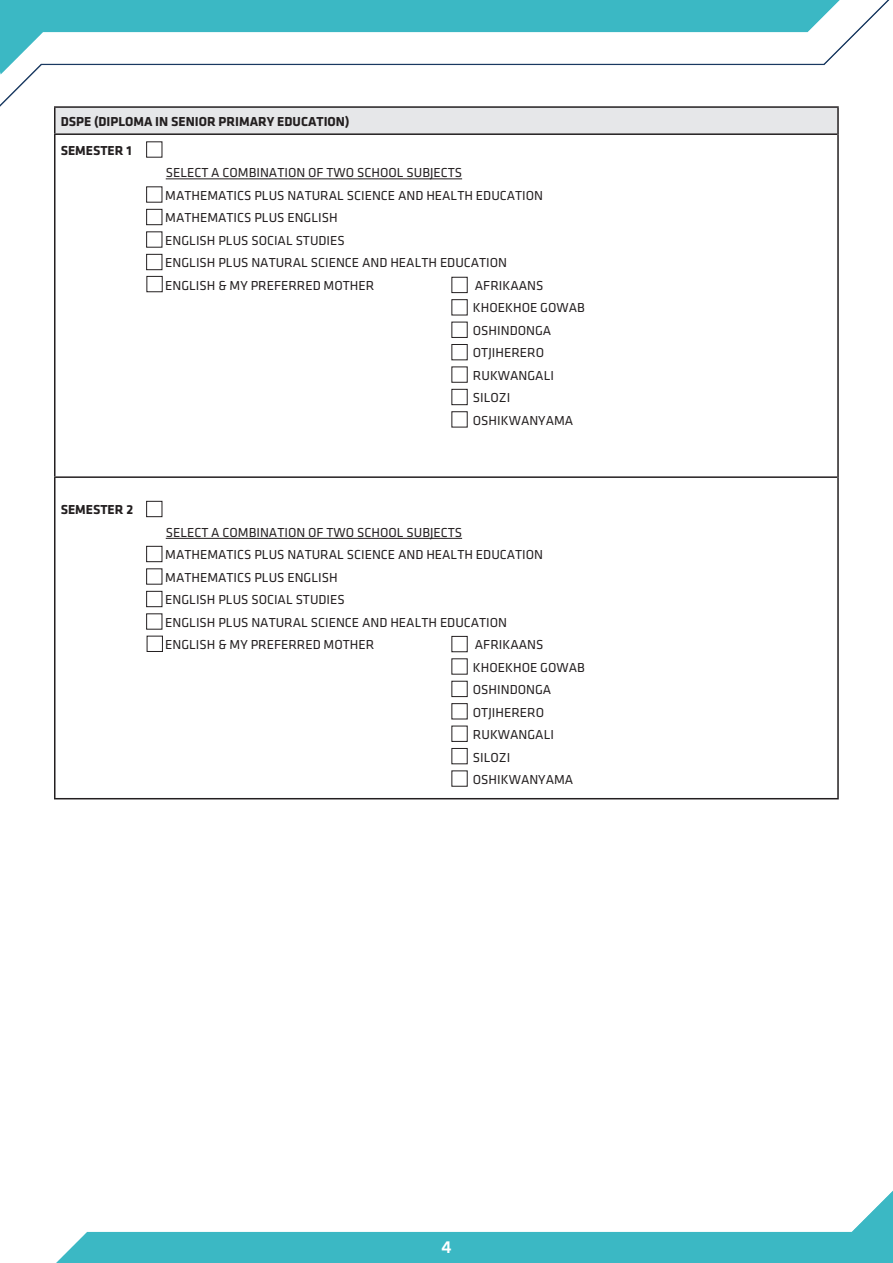
<style>
.page{position:relative;width:893px;height:1263px;background:#fff}
.page>*{position:absolute;margin:0;border:0;box-sizing:border-box;transform-origin:0 0}
.t1{font:500 18px "Klavika";color:#fff}
.t2{font:13.5px "Klavika";color:#231f20}
.t3{font:700 13.5px "Klavika";color:#231f20}
</style>
<div class="page">
<img style="left:0;top:0;width:893px;height:1263px">
<div style="left:55px;top:107px;width:783px;height:27px;background:#e6e7e9"></div>
<hr style="left:837px;top:108px;width:2px;height:26px;background:#231f20">
<hr style="left:837px;top:134px;width:2px;height:343px;background:#231f20">
<hr style="left:837px;top:477px;width:2px;height:321px;background:#231f20">
<hr style="left:54px;top:106px;width:785px;height:2px;background:#231f20">
<svg style="left:54px;top:108px;width:1px;height:25px"></svg>
<hr style="left:54px;top:133px;width:783px;height:2px;background:#231f20">
<hr style="left:54px;top:135px;width:1px;height:341px;background:#231f20">
<hr style="left:54px;top:476px;width:783px;height:2px;background:#231f20">
<hr style="left:54px;top:478px;width:1px;height:320px;background:#231f20">
<hr style="left:54px;top:798px;width:785px;height:1px;background:#231f20">
<hr style="left:166px;top:179px;width:296px;height:1px;background:#231f20">
<div style="left:146px;top:209px;width:16px;height:16px;border:1px solid #231f20"></div>
<div style="left:146px;top:254px;width:16px;height:16px;border:1px solid #231f20"></div>
<hr style="left:166px;top:538px;width:296px;height:1px;background:#231f20">
<div style="left:146px;top:501px;width:16px;height:16px;border:1px solid #231f20"></div>
<div style="left:146px;top:546px;width:16px;height:16px;border:1px solid #231f20"></div>
<div style="left:146px;top:568px;width:16px;height:16px;border:1px solid #231f20"></div>
<div style="left:146px;top:591px;width:16px;height:16px;border:1px solid #231f20"></div>
<div style="left:146px;top:613px;width:16px;height:16px;border:1px solid #231f20"></div>
<div style="left:146px;top:276px;width:17px;height:16px;border:1px solid #231f20"></div>
<div style="left:451px;top:277px;width:17px;height:16px;border:1px solid #231f20"></div>
<div style="left:451px;top:322px;width:17px;height:16px;border:1px solid #231f20"></div>
<div style="left:451px;top:299px;width:17px;height:16px;border:1px solid #231f20"></div>
<div style="left:451px;top:344px;width:17px;height:16px;border:1px solid #231f20"></div>
<div style="left:451px;top:389px;width:17px;height:16px;border:1px solid #231f20"></div>
<div style="left:451px;top:411px;width:17px;height:16px;border:1px solid #231f20"></div>
<div style="left:451px;top:636px;width:17px;height:16px;border:1px solid #231f20"></div>
<div style="left:451px;top:681px;width:17px;height:16px;border:1px solid #231f20"></div>
<div style="left:451px;top:726px;width:17px;height:16px;border:1px solid #231f20"></div>
<div style="left:451px;top:703px;width:17px;height:16px;border:1px solid #231f20"></div>
<div style="left:451px;top:748px;width:17px;height:16px;border:1px solid #231f20"></div>
<div style="left:147px;top:636px;width:16px;height:16px;border:1px solid #231f20"></div>
<p class="t3" style="left:61px;top:114px;width:290px">DSPE (DIPLOMA IN SENIOR PRIMARY EDUCATION)</p>
<p class="t3" style="left:61px;top:143px;width:72px">SEMESTER 1</p>
<p class="t2" style="left:166px;top:165px;width:298px">SELECT A COMBINATION OF TWO SCHOOL SUBJECTS</p>
<p class="t2" style="left:165px;top:188px;width:379px">MATHEMATICS PLUS NATURAL SCIENCE AND HEALTH EDUCATION</p>
<p class="t2" style="left:165px;top:210px;width:174px">MATHEMATICS PLUS ENGLISH</p>
<p class="t2" style="left:165px;top:233px;width:181px">ENGLISH PLUS SOCIAL STUDIES</p>
<p class="t2" style="left:165px;top:255px;width:343px">ENGLISH PLUS NATURAL SCIENCE AND HEALTH EDUCATION</p>
<p class="t2" style="left:165px;top:278px;width:211px">ENGLISH &amp; MY PREFERRED MOTHER</p>
<p class="t2" style="left:475px;top:278px;width:70px">AFRIKAANS</p>
<p class="t2" style="left:473px;top:300px;width:113px">KHOEKHOE GOWAB</p>
<p class="t2" style="left:473px;top:323px;width:80px">OSHINDONGA</p>
<p class="t2" style="left:473px;top:345px;width:73px">OTJIHERERO</p>
<p class="t2" style="left:473px;top:368px;width:83px">RUKWANGALI</p>
<p class="t2" style="left:473px;top:390px;width:39px">SILOZI</p>
<p class="t2" style="left:473px;top:413px;width:102px">OSHIKWANYAMA</p>
<p class="t3" style="left:61px;top:502px;width:74px">SEMESTER 2</p>
<p class="t2" style="left:166px;top:525px;width:298px">SELECT A COMBINATION OF TWO SCHOOL SUBJECTS</p>
<p class="t2" style="left:165px;top:547px;width:379px">MATHEMATICS PLUS NATURAL SCIENCE AND HEALTH EDUCATION</p>
<p class="t2" style="left:165px;top:570px;width:174px">MATHEMATICS PLUS ENGLISH</p>
<p class="t2" style="left:165px;top:592px;width:181px">ENGLISH PLUS SOCIAL STUDIES</p>
<p class="t2" style="left:165px;top:615px;width:343px">ENGLISH PLUS NATURAL SCIENCE AND HEALTH EDUCATION</p>
<p class="t2" style="left:165px;top:637px;width:211px">ENGLISH &amp; MY PREFERRED MOTHER</p>
<p class="t2" style="left:475px;top:637px;width:70px">AFRIKAANS</p>
<p class="t2" style="left:473px;top:660px;width:113px">KHOEKHOE GOWAB</p>
<p class="t2" style="left:473px;top:682px;width:80px">OSHINDONGA</p>
<p class="t2" style="left:473px;top:705px;width:73px">OTJIHERERO</p>
<p class="t2" style="left:473px;top:727px;width:83px">RUKWANGALI</p>
<p class="t2" style="left:473px;top:750px;width:39px">SILOZI</p>
<p class="t2" style="left:473px;top:772px;width:102px">OSHIKWANYAMA</p>
<h1 class="t1" style="left:441px;top:1237px;width:12px">4</h1>
</div>
